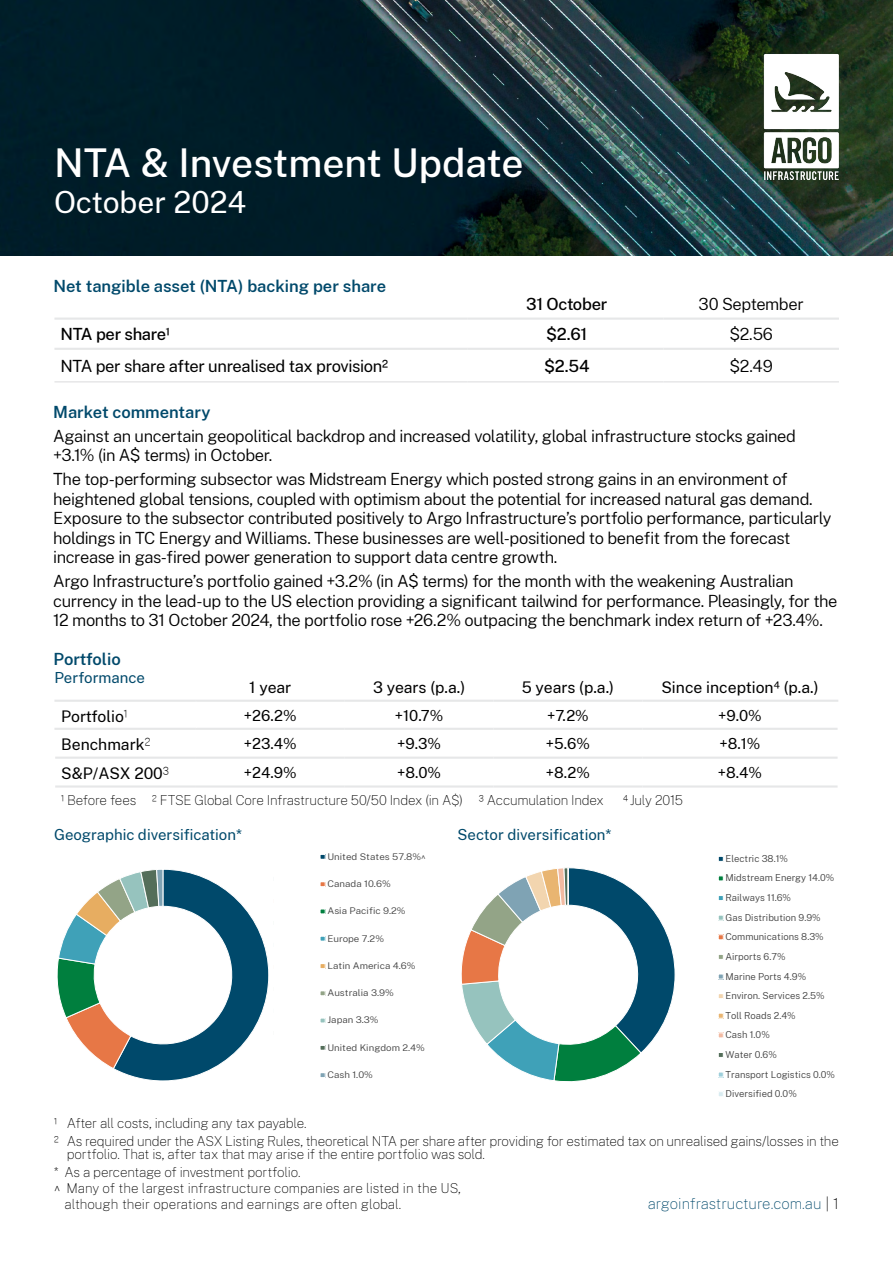
<style>
.page{position:relative;width:893px;height:1263px;background:#fff}
.page>*{position:absolute;margin:0;border:0;box-sizing:border-box;transform-origin:0 0}
.t1{font:500 39px "Public Sans";color:#fff}
.t2{font:30px "Public Sans";color:#fff}
.t3{font:300 16.5px/19.5px "Public Sans";letter-spacing:-.025em;color:#000}
.t4{font:600 16.5px "Public Sans";color:#00496b}
.t5{font:16.5px "Public Sans";letter-spacing:-.02em;color:#000}
.t6{font:500 16.5px "Public Sans";letter-spacing:-.02em;color:#000}
.t7{font:15.75px "Public Sans";color:#000}
.t8{font:15px "Public Sans";color:#000}
.t9{font:15px "Public Sans";color:#00496b}
.t10{font:100 15px "Public Sans";color:#00496b}
.t11{font:100 13.5px/17.7px "Public Sans";letter-spacing:-.015em;color:#000}
.t12{font:300 9.45px/19.6px "Public Sans";letter-spacing:.005em;color:#404040}
.t13{font:300 9.15px "Public Sans";letter-spacing:.005em;color:#404040;scale:1.07 1}
.t14{font:300 7.05px "Public Sans";letter-spacing:.005em;color:#404040}
.s1{font-weight:100;font-size:16.5px}
.s2{color:#000}
</style>
<div class="page">
<img style="left:0;top:0;width:893px;height:255px">
<img style="left:726px;top:17px;width:151px;height:201px">
<hr style="left:54px;top:318px;width:414px;height:2px;background:#e6e7e8">
<hr style="left:468px;top:318px;width:195px;height:2px;background:#e6e7e8">
<hr style="left:663px;top:318px;width:176px;height:2px;background:#e6e7e8">
<hr style="left:54px;top:348px;width:414px;height:2px;background:#e6e7e8">
<hr style="left:468px;top:348px;width:195px;height:2px;background:#e6e7e8">
<hr style="left:663px;top:348px;width:176px;height:2px;background:#e6e7e8">
<hr style="left:54px;top:381px;width:414px;height:2px;background:#e6e7e8">
<hr style="left:468px;top:381px;width:195px;height:2px;background:#e6e7e8">
<hr style="left:663px;top:381px;width:176px;height:2px;background:#e6e7e8">
<hr style="left:55px;top:785px;width:141px;height:2px;background:#e6e7e8">
<hr style="left:196px;top:785px;width:149px;height:2px;background:#e6e7e8">
<hr style="left:345px;top:785px;width:149px;height:2px;background:#e6e7e8">
<hr style="left:494px;top:785px;width:148px;height:2px;background:#e6e7e8">
<hr style="left:642px;top:785px;width:196px;height:2px;background:#e6e7e8">
<hr style="left:196px;top:700px;width:149px;height:2px;background:#e6e7e8">
<hr style="left:345px;top:700px;width:149px;height:2px;background:#e6e7e8">
<hr style="left:494px;top:700px;width:148px;height:2px;background:#e6e7e8">
<hr style="left:642px;top:700px;width:196px;height:2px;background:#e6e7e8">
<hr style="left:196px;top:728px;width:149px;height:2px;background:#e6e7e8">
<hr style="left:345px;top:728px;width:149px;height:2px;background:#e6e7e8">
<hr style="left:494px;top:728px;width:148px;height:2px;background:#e6e7e8">
<hr style="left:642px;top:728px;width:196px;height:2px;background:#e6e7e8">
<hr style="left:55px;top:757px;width:141px;height:2px;background:#e6e7e8">
<hr style="left:196px;top:757px;width:149px;height:2px;background:#e6e7e8">
<hr style="left:345px;top:757px;width:149px;height:2px;background:#e6e7e8">
<hr style="left:494px;top:757px;width:148px;height:2px;background:#e6e7e8">
<hr style="left:642px;top:757px;width:196px;height:2px;background:#e6e7e8">
<hr style="left:54px;top:728px;width:142px;height:2px;background:#e6e7e8">
<hr style="left:54px;top:700px;width:142px;height:2px;background:#e6e7e8">
<svg style="left:461px;top:867px;width:214px;height:215px"></svg>
<hr style="left:568px;top:868px;width:1px;height:37px;background:#fff">
<svg style="left:718px;top:856px;width:6px;height:6px"></svg>
<svg style="left:718px;top:876px;width:6px;height:5px"></svg>
<svg style="left:718px;top:896px;width:6px;height:4px"></svg>
<svg style="left:718px;top:915px;width:6px;height:5px"></svg>
<svg style="left:718px;top:934px;width:6px;height:6px"></svg>
<svg style="left:718px;top:955px;width:5px;height:4px"></svg>
<svg style="left:718px;top:974px;width:6px;height:5px"></svg>
<svg style="left:718px;top:994px;width:6px;height:5px"></svg>
<svg style="left:718px;top:1013px;width:6px;height:5px"></svg>
<svg style="left:718px;top:1032px;width:6px;height:6px"></svg>
<svg style="left:718px;top:1053px;width:5px;height:4px"></svg>
<svg style="left:718px;top:1072px;width:6px;height:5px"></svg>
<svg style="left:719px;top:1091px;width:5px;height:5px"></svg>
<svg style="left:57px;top:869px;width:212px;height:212px"></svg>
<svg style="left:320px;top:854px;width:5px;height:5px"></svg>
<svg style="left:320px;top:882px;width:5px;height:5px"></svg>
<svg style="left:320px;top:909px;width:5px;height:5px"></svg>
<svg style="left:320px;top:936px;width:5px;height:5px"></svg>
<svg style="left:320px;top:964px;width:5px;height:5px"></svg>
<svg style="left:320px;top:991px;width:5px;height:5px"></svg>
<svg style="left:320px;top:1018px;width:5px;height:5px"></svg>
<svg style="left:320px;top:1046px;width:5px;height:4px"></svg>
<svg style="left:320px;top:1073px;width:5px;height:4px"></svg>
<h1 class="t1" style="left:54px;top:135px;width:471px">NTA &amp; Investment Update</h1>
<h2 class="t2" style="left:54px;top:181px;width:194px">October 2024</h2>
<p class="t4" style="left:54px;top:274px;width:334px">Net tangible asset (NTA) backing per share</p>
<p class="t6" style="left:526px;top:292px;width:83px">31 October</p>
<p class="t3" style="left:699px;top:294px;width:107px">30 September</p>
<p class="t6" style="left:60px;top:323px;width:111px">NTA per share1</p>
<p class="t6" style="left:546px;top:323px;width:43px">$2.61</p>
<p class="t3" style="left:729px;top:324px;width:45px">$2.56</p>
<p class="t5" style="left:60px;top:354px;width:329px">NTA per share after unrealised tax provision2</p>
<p class="t6" style="left:544px;top:354px;width:47px">$2.54</p>
<p class="t3" style="left:729px;top:355px;width:45px">$2.49</p>
<p class="t4" style="left:53px;top:400px;width:159px">Market commentary</p>
<p class="t3" style="left:53px;top:425px;width:744px">Against an uncertain geopolitical backdrop and increased volatility, global infrastructure stocks gained +3.1% (in A$ terms) in October.</p>
<p class="t3" style="left:53px;top:469px;width:780px">The top-performing subsector was Midstream Energy which posted strong gains in an environment of heightened global tensions, coupled with optimism about the potential for increased natural gas demand.<br>Exposure to the subsector contributed positively to Argo Infrastructure’s portfolio performance, particularly holdings in TC Energy and Williams. These businesses are well-positioned to benefit from the forecast increase in gas-fired power generation to support data centre growth.</p>
<p class="t3" style="left:53px;top:571px;width:786px">Argo Infrastructure’s portfolio gained +3.2% (in A$ terms) for the month with the weakening Australian currency in the lead-up to the US election providing a significant tailwind for performance. Pleasingly, for the<br>12 months to 31 October 2024, the portfolio rose +26.2% outpacing the benchmark index return of +23.4%.</p>
<p class="t4" style="left:54px;top:647px;width:69px">Portfolio</p>
<p class="t9" style="left:54px;top:667px;width:92px">Performance</p>
<p class="t7" style="left:249px;top:676px;width:44px">1 year</p>
<p class="t7" style="left:373px;top:676px;width:94px">3 years (p.a.)</p>
<p class="t7" style="left:522px;top:676px;width:94px">5 years (p.a.)</p>
<p class="t7" style="left:661px;top:676px;width:159px">Since inception4 (p.a.)</p>
<p class="t7" style="left:61px;top:706px;width:68px">Portfolio<span class="s1">1</span></p>
<p class="t8" style="left:244px;top:705px;width:54px">+26.2%</p>
<p class="t8" style="left:395px;top:705px;width:50px">+10.7%</p>
<p class="t8" style="left:547px;top:705px;width:43px">+7.2%</p>
<p class="t8" style="left:718px;top:705px;width:45px">+9.0%</p>
<p class="t7" style="left:61px;top:734px;width:91px">Benchmark<span class="s1">2</span></p>
<p class="t8" style="left:244px;top:733px;width:54px">+23.4%</p>
<p class="t8" style="left:397px;top:733px;width:46px">+9.3%</p>
<p class="t8" style="left:546px;top:733px;width:46px">+5.6%</p>
<p class="t8" style="left:719px;top:733px;width:43px">+8.1%</p>
<p class="t7" style="left:61px;top:763px;width:109px">S&amp;P/ASX 200<span class="s1">3</span></p>
<p class="t8" style="left:244px;top:762px;width:54px">+24.9%</p>
<p class="t8" style="left:397px;top:762px;width:46px">+8.0%</p>
<p class="t8" style="left:546px;top:762px;width:46px">+8.2%</p>
<p class="t8" style="left:718px;top:762px;width:46px">+8.4%</p>
<p class="t11" style="left:61px;top:791px;width:544px">1 Before fees 2 FTSE Global Core Infrastructure 50/50 Index (in A$) 3 Accumulation Index</p>
<p class="t11" style="left:623px;top:791px;width:61px">4July 2015</p>
<p class="t9" style="left:54px;top:824px;width:189px">Geographic diversification*</p>
<p class="t9" style="left:458px;top:824px;width:155px">Sector diversification*</p>
<p class="t13" style="left:327px;top:850px;width:93px">United States 57.8%^</p>
<p class="t13" style="left:327px;top:877px;width:61px">Canada 10.6%</p>
<p class="t13" style="left:327px;top:905px;width:74px">Asia Pacific 9.2%</p>
<p class="t13" style="left:327px;top:932px;width:54px">Europe 7.2%</p>
<p class="t13" style="left:327px;top:959px;width:84px">Latin America 4.6%</p>
<p class="t13" style="left:327px;top:986px;width:64px">Australia 3.9%</p>
<p class="t13" style="left:327px;top:1014px;width:49px">Japan 3.3%</p>
<p class="t13" style="left:327px;top:1041px;width:93px">United Kingdom 2.4%</p>
<p class="t13" style="left:327px;top:1068px;width:44px">Cash 1.0%</p>
<p class="t12" style="left:725px;top:848px;width:111px">Electric 38.1%<br>Midstream Energy 14.0%<br>Railways 11.6%<br>Gas Distribution 9.9%<br>Communications 8.3%<br>Airports 6.7%<br>Marine Ports 4.9%<br>Environ. Services 2.5%<br>Toll Roads 2.4%<br>Cash 1.0%<br>Water 0.6%<br>Transport Logistics 0.0%<br>Diversified 0.0%</p>
<p class="t14" style="left:690px;top:895px;width:82px">Midstream Energy 14.0%</p>
<p class="t11" style="left:54px;top:1114px;width:786px">1 After all costs, including any tax payable.<br>2 As required under the ASX Listing Rules, theoretical NTA per share after providing for estimated tax on unrealised gains/losses in the</p>
<p class="t11" style="left:54px;top:1145px;width:433px;text-indent:13px">portfolio. That is, after tax that may arise if the entire portfolio was sold. * As a percentage of investment portfolio.</p>
<p class="t11" style="left:65px;top:1180px;width:398px;line-height:16.2px;text-indent:-11px">^ Many of the largest infrastructure companies are listed in the US, although their operations and earnings are often global.</p>
<p class="t10" style="left:648px;top:1193px;width:193px">argoinfrastructure.com.au <span class="s2">| 1</span></p>
</div>
